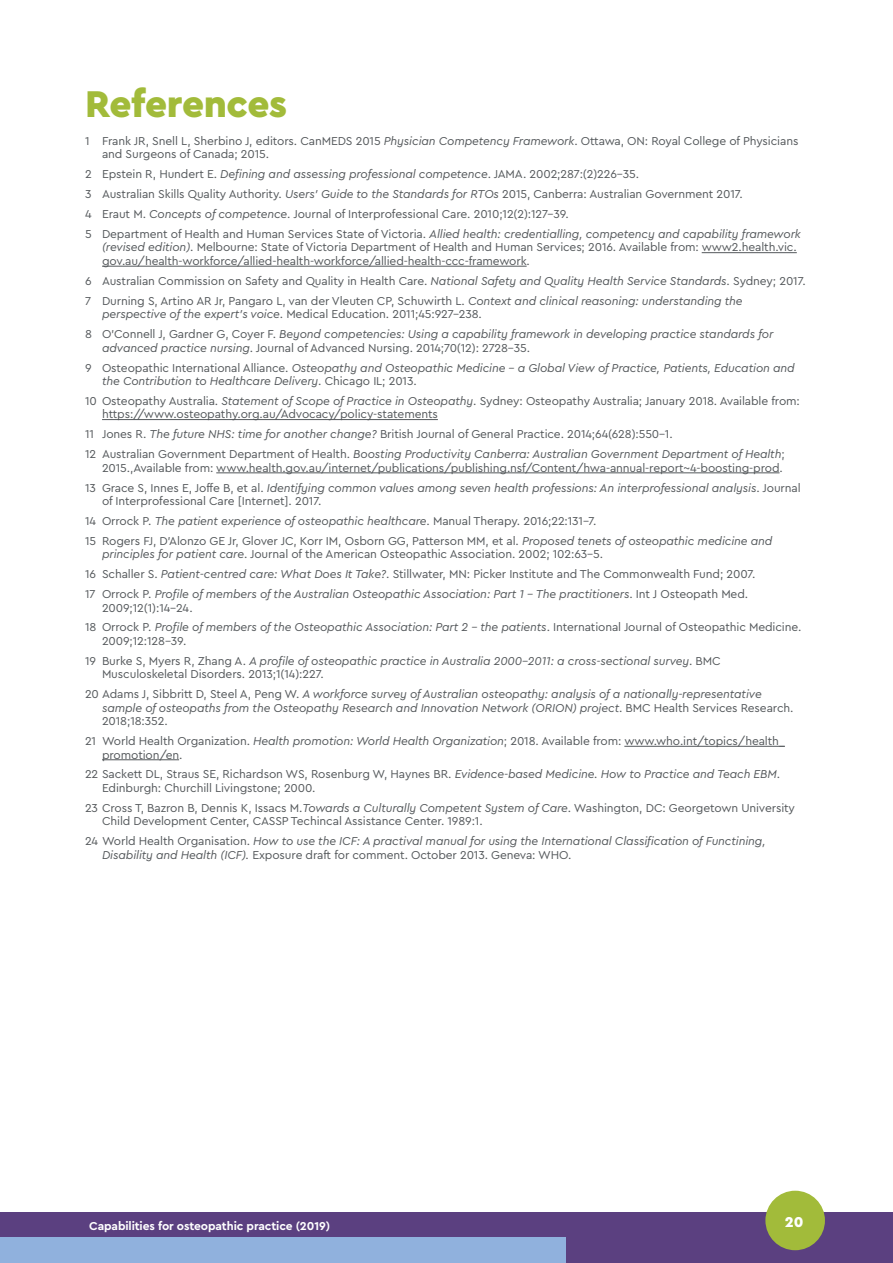
<style>
.page{position:relative;width:893px;height:1263px;background:#fff}
.page>*{position:absolute;margin:0;border:0;box-sizing:border-box;transform-origin:0 0}
.t1{font:900 39px "Cera Pro";letter-spacing:-.01em;color:#a2bb3a}
.t2{font:900 15px "Cera Pro";color:#fff}
.t3{font:12px/20px "Cera Pro";letter-spacing:-.01em;color:#54585b}
.t4{font:italic 12px/20px "Cera Pro";letter-spacing:-.01em;color:#54585b}
.t5{font:700 12px "Cera Pro";letter-spacing:-.01em;color:#fff}
.s1{font-style:italic}
.s2{font-style:normal}
</style>
<div class="page">
<div style="left:0;top:1212px;width:893px;height:51px;background:#5b4080"></div>
<div style="left:765px;top:1191px;width:60px;height:59px;background:#a2bb3a;border-radius:50%"></div>
<div style="left:0;top:1237px;width:566px;height:26px;background:#90b1dd"></div>
<hr style="left:702px;top:252px;width:95px;height:1px;background:#54585b">
<hr style="left:102px;top:266px;width:425px;height:1px;background:#54585b">
<hr style="left:102px;top:419px;width:336px;height:1px;background:#54585b">
<hr style="left:216px;top:472px;width:563px;height:1px;background:#54585b">
<hr style="left:624px;top:746px;width:161px;height:1px;background:#54585b">
<hr style="left:102px;top:759px;width:77px;height:1px;background:#54585b">
<h1 class="t1" style="left:85px;top:78px;width:203px">References</h1>
<p class="t3" style="left:102px;top:134px;width:698px;line-height:13.5px;text-indent:-17px">1 Frank JR, Snell L, Sherbino J, editors. CanMEDS 2015 <span class="s1">Physician Competency Framework</span>. Ottawa, ON: Royal College of Physicians and Surgeons of Canada; 2015.</p>
<p class="t3" style="left:85px;top:164px;width:717px">2 Epstein R, Hundert E. <span class="s1">Defining and assessing professional competence</span>. JAMA. 2002;287:(2)226-35.<br>3 Australian Skills Quality Authority. <span class="s1">Users’ Guide to the Standards for RTOs</span> 2015, Canberra: Australian Government 2017.<br>4 Eraut M. <span class="s1">Concepts of competence</span>. Journal of Interprofessional Care. 2010;12(2):127-39.<br>5 Department of Health and Human Services State of Victoria. <span class="s1">Allied health: credentialling, competency and capability framework</span></p>
<p class="t3" style="left:102px;top:240px;width:696px;line-height:13.5px"><span class="s1">(revised edition)</span>. Melbourne: State of Victoria Department of Health and Human Services; 2016. Available from: www2.health.vic. gov.au/health-workforce/allied-health-workforce/allied-health-ccc-framework.</p>
<p class="t3" style="left:85px;top:270px;width:722px">6 Australian Commission on Safety and Quality in Health Care. <span class="s1">National Safety and Quality Health Service Standards</span>. Sydney; 2017.<br>7 Durning S, Artino AR Jr, Pangaro L, van der Vleuten CP, Schuwirth L. <span class="s1">Context and clinical reasoning: understanding the</span></p>
<p class="t4" style="left:85px;top:304px;width:690px;text-indent:17px">perspective of the expert’s voice<span class="s2">. Medical Education. 2011;45:927-238.<br>8 O’Connell J, Gardner G, Coyer F.</span> Beyond competencies: Using a capability framework in developing practice standards for</p>
<p class="t4" style="left:85px;top:337px;width:711px;text-indent:17px">advanced practice nursing<span class="s2">. Journal of Advanced Nursing. 2014;70(12): 2728-35.<br>9 Osteopathic International Alliance.</span> Osteopathy and Osteopathic Medicine – a Global View of Practice, Patients, Education and</p>
<p class="t3" style="left:85px;top:370px;width:716px;text-indent:17px"><span class="s1">the Contribution to Healthcare Delivery</span>. Chicago IL; 2013.<br>10 Osteopathy Australia. <span class="s1">Statement of Scope of Practice in Osteopathy</span>. Sydney: Osteopathy Australia; January 2018. Available from:</p>
<p class="t3" style="left:85px;top:404px;width:701px;text-indent:17px">https://www.osteopathy.org.au/Advocacy/policy-statements<br>11 Jones R. <span class="s1">The future NHS: time for another change?</span> British Journal of General Practice. 2014;64(628):550-1.<br>12 Australian Government Department of Health. <span class="s1">Boosting Productivity Canberra: Australian Government Department of Health</span>;</p>
<p class="t3" style="left:85px;top:457px;width:717px;text-align:center">2015.,Available from: www.health.gov.au/internet/publications/publishing.nsf/Content/hwa-annual-report~4-boosting-prod.<br>13 Grace S, Innes E, Joffe B, et al. <span class="s1">Identifying common values among seven health professions: An interprofessional analysis</span>. Journal</p>
<p class="t3" style="left:85px;top:490px;width:689px;text-indent:17px">of Interprofessional Care [Internet]. 2017.<br>14 Orrock P. <span class="s1">The patient experience of osteopathic healthcare</span>. Manual Therapy. 2016;22:131-7.<br>15 Rogers FJ, D’Alonzo GE Jr, Glover JC, Korr IM, Osborn GG, Patterson MM, et al. <span class="s1">Proposed tenets of osteopathic medicine and</span></p>
<p class="t3" style="left:85px;top:544px;width:672px;text-indent:17px"><span class="s1">principles for patient care</span>. Journal of the American Osteopathic Association. 2002; 102:63-5.<br>16 Schaller S. <span class="s1">Patient-centred care: What Does It Take?</span>. Stillwater, MN: Picker Institute and The Commonwealth Fund; 2007.<br>17 Orrock P. <span class="s1">Profile of members of the Australian Osteopathic Association: Part 1 - The practitioners</span>. Int J Osteopath Med.</p>
<p class="t3" style="left:85px;top:597px;width:718px;text-indent:17px">2009;12(1):14-24.<br>18 Orrock P. <span class="s1">Profile of members of the Osteopathic Association: Part 2 - the patients</span>. International Journal of Osteopathic Medicine.</p>
<p class="t4" style="left:85px;top:630px;width:637px;text-indent:17px"><span class="s2">2009;12:128-39.<br>19 Burke S, Myers R, Zhang A.</span> A profile of osteopathic practice in Australia 2000-2011: a cross-sectional survey<span class="s2">. BMC</span></p>
<p class="t4" style="left:85px;top:664px;width:678px;text-indent:17px"><span class="s2">Musculoskeletal Disorders. 2013;1(14):227.<br>20 Adams J, Sibbritt D, Steel A, Peng W.</span> A workforce survey of Australian osteopathy: analysis of a nationally-representative</p>
<p class="t4" style="left:102px;top:700px;width:693px;line-height:13.5px">sample of osteopaths from the Osteopathy Research and Innovation Network (ORION) project<span class="s2">. BMC Health Services Research.<br>2018;18:352.</span></p>
<p class="t3" style="left:102px;top:734px;width:684px;line-height:13.5px;text-indent:-17px">21 World Health Organization. <span class="s1">Health promotion: World Health Organization</span>; 2018. Available from: www.who.int/topics/health_ promotion/en.</p>
<p class="t3" style="left:102px;top:767px;width:680px;line-height:13.5px;text-indent:-17px">22 Sackett DL, Straus SE, Richardson WS, Rosenburg W, Haynes BR. <span class="s1">Evidence-based Medicine. How to Practice and Teach EBM</span>.<br>Edinburgh: Churchill Livingstone; 2000.</p>
<p class="t3" style="left:102px;top:800px;width:695px;line-height:13.5px;text-indent:-17px">23 Cross T, Bazron B, Dennis K, Issacs M.<span class="s1">Towards a Culturally Competent System of Care</span>. Washington, DC: Georgetown University<br>Child Development Center, CASSP Techincal Assistance Center. 1989:1.</p>
<p class="t4" style="left:102px;top:834px;width:665px;line-height:13.5px;text-indent:-17px"><span class="s2">24 World Health Organisation.</span> How to use the ICF: A practival manual for using the International Classification of Functining,<br>Disability and Health (ICF). <span class="s2">Exposure draft for comment. October 2013. Geneva: WHO.</span></p>
<p class="t5" style="left:89px;top:1218px;width:242px">Capabilities for osteopathic practice (2019)</p>
<p class="t2" style="left:785px;top:1211px;width:20px">20</p>
</div>
